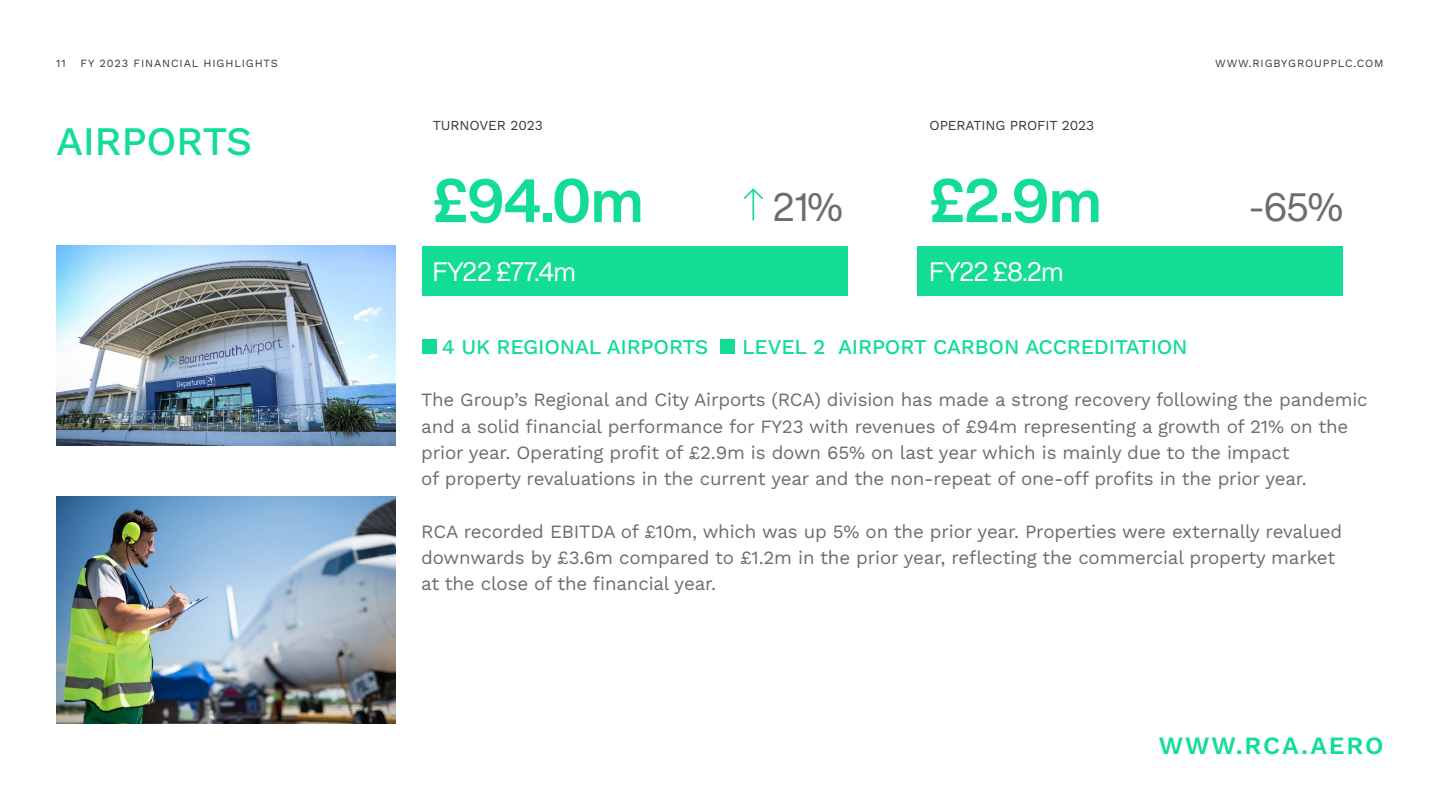
<style>
.page{position:relative;width:1440px;height:810px;background:#fff}
.page>*{position:absolute;margin:0;border:0;box-sizing:border-box;transform-origin:0 0}
.t1{font:700 60px "Helvetica Now Display";color:#13dd94}
.Heading_1{font:500 40.5px "Work Sans";letter-spacing:-.01em;color:#13dd94}
.Heading_1-2{font:38.92px "Helvetica Now Display";color:#6c6d70}
.Heading_1-3{font:26.25px "Helvetica Now Display";color:#fff}
.Heading_1-4{font:600 24.9px "Work Sans";letter-spacing:.075em;color:#13dd94}
.Heading_1-5{font:500 21px "Work Sans";letter-spacing:-.01em;color:#13dd94}
.Heading_1-6{font:18.75px/26.2px "Work Sans";letter-spacing:-.01em;color:#6c6d70}
.Heading_1-7{font:13.73px "Work Sans";letter-spacing:-.01em;color:#383839}
.Heading_1-8{font:11.02px "Work Sans";letter-spacing:.075em;color:#383839}
</style>
<div class="page">
<img style="left:56px;top:246px;width:339px;height:200px">
<img style="left:56px;top:497px;width:339px;height:226px">
<div style="left:918px;top:246px;width:425px;height:49px;background:#13dd94"></div>
<div style="left:422px;top:246px;width:425px;height:49px;background:#13dd94"></div>
<svg style="left:744px;top:188px;width:19px;height:33px"></svg>
<div style="left:720px;top:339px;width:15px;height:15px;background:#13dd94"></div>
<div style="left:422px;top:339px;width:15px;height:15px;background:#13dd94"></div>
<p class="Heading_1-8" style="left:56px;top:54px;width:11px">11</p>
<p class="Heading_1-8" style="left:81px;top:54px;width:199px">FY 2023 FINANCIAL HIGHLIGHTS</p>
<p class="Heading_1-8" style="left:1215px;top:54px;width:170px">WWW.RIGBYGROUPPLC.COM</p>
<p class="Heading_1" style="left:56px;top:110px;width:197px">AIRPORTS</p>
<p class="Heading_1-7" style="left:433px;top:115px;width:112px">TURNOVER 2023</p>
<p class="Heading_1-7" style="left:930px;top:115px;width:166px">OPERATING PROFIT 2023</p>
<p class="t1" style="left:433px;top:159px;width:212px">£94.0m</p>
<p class="Heading_1-2" style="left:773px;top:181px;width:71px">21%</p>
<p class="t1" style="left:930px;top:159px;width:173px">£2.9m</p>
<p class="Heading_1-2" style="left:1249px;top:181px;width:95px">-65%</p>
<p class="Heading_1-3" style="left:433px;top:253px;width:145px">FY22 £77.4m</p>
<p class="Heading_1-3" style="left:930px;top:253px;width:135px">FY22 £8.2m</p>
<p class="Heading_1-5" style="left:442px;top:331px;width:268px">4 UK REGIONAL AIRPORTS</p>
<p class="Heading_1-5" style="left:742px;top:331px;width:447px">LEVEL 2 AIRPORT CARBON ACCREDITATION</p>
<p class="Heading_1-6" style="left:421px;top:386px;width:948px">The Group’s Regional and City Airports (RCA) division has made a strong recovery following the pandemic and a solid financial performance for FY23 with revenues of £94m representing a growth of 21% on the</p>
<p class="Heading_1-6" style="left:421px;top:439px;width:870px">prior year. Operating profit of £2.9m is down 65% on last year which is mainly due to the impact</p>
<p class="Heading_1-6" style="left:421px;top:465px;width:887px">of property revaluations in the current year and the non-repeat of one-off profits in the prior year.</p>
<p class="Heading_1-6" style="left:421px;top:517px;width:922px">RCA recorded EBITDA of £10m, which was up 5% on the prior year. Properties were externally revalued downwards by £3.6m compared to £1.2m in the prior year, reflecting the commercial property market</p>
<p class="Heading_1-6" style="left:421px;top:570px;width:296px">at the close of the financial year.</p>
<p class="Heading_1-4" style="left:1159px;top:726px;width:226px">WWW.RCA.AERO</p>
</div>
